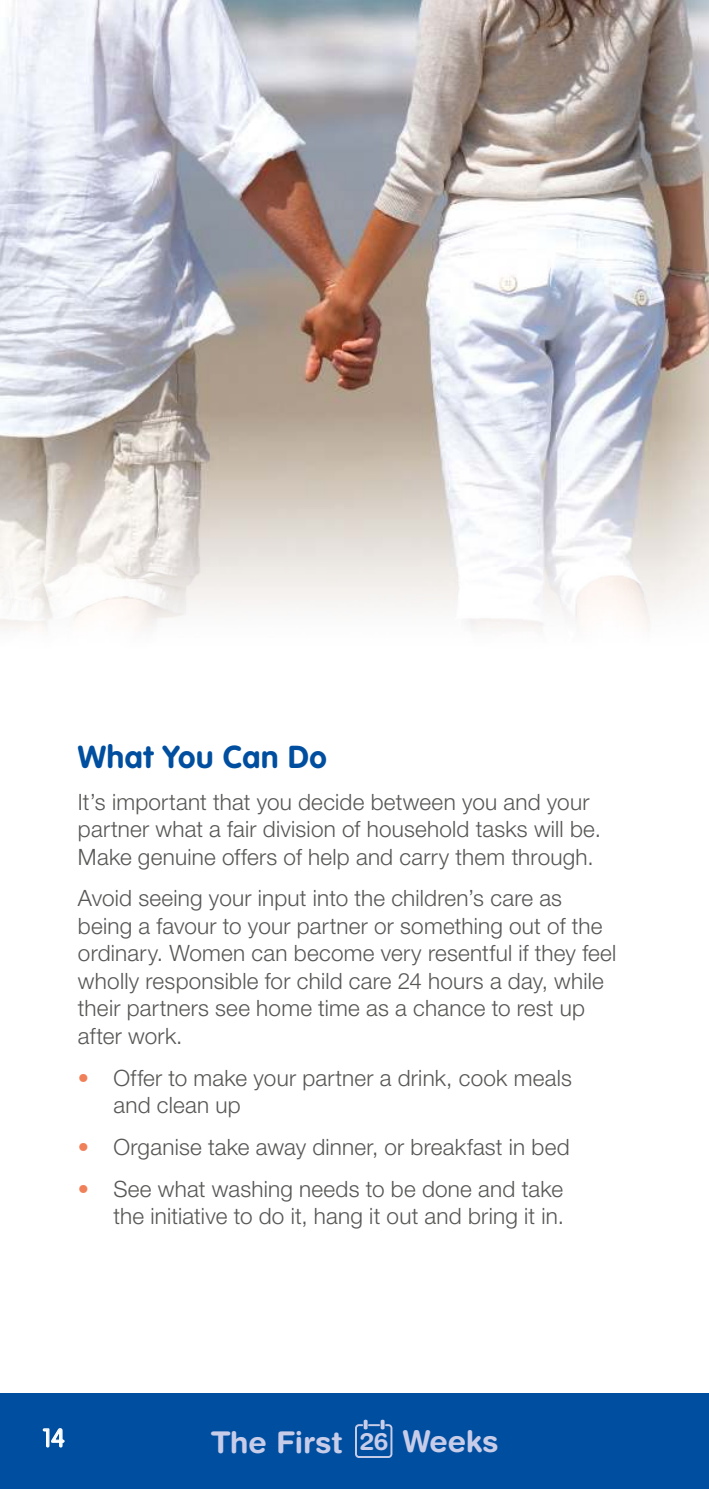
<style>
.page{position:relative;width:709px;height:1489px;background:#fff}
.page>*{position:absolute;margin:0;border:0;box-sizing:border-box;transform-origin:0 0}
.t1{font:700 31.25px "VAG Rounded";letter-spacing:.02em;color:#004e9f}
.t2{font:700 30px "Helvetica Rounded";color:#c7cce9}
.t3{font:300 25px "VAG Rounded";color:#fff}
.t4{font:300 22.5px/27.5px "Helvetica Neue";letter-spacing:.01em;color:#575755}
.s1{color:#f08059}
.s2{font-size:24px}
</style>
<div class="page">
<img style="left:0;top:0;width:709px;height:631px">
<div style="left:0;top:1393px;width:709px;height:95px;background:#004e9f"></div>
<svg style="left:355px;top:1423px;width:37px;height:34px"></svg>
<svg style="left:363px;top:1419px;width:4px;height:10px"></svg>
<svg style="left:380px;top:1419px;width:4px;height:10px"></svg>
<svg style="left:42px;top:1428px;width:23px;height:19px"></svg>
<h1 class="t1" style="left:78px;top:744px;width:250px">What You Can Do</h1>
<p class="t4" style="left:78px;top:790px;width:524px">It’s important that you decide between you and your partner what a fair division of household tasks will be.<br>Make genuine offers of help and carry them through.</p>
<p class="t4" style="left:78px;top:886px;width:540px">Avoid seeing your input into the children’s care as being a favour to your partner or something out of the ordinary. Women can become very resentful if they feel wholly responsible for child care 24 hours a day, while their partners see home time as a chance to rest up after work.</p>
<p class="t4" style="left:113px;top:1065px;width:460px;text-indent:-35px"><span class="s1">•</span> Offer to make your partner a drink, cook meals and clean up</p>
<p class="t4" style="left:78px;top:1135px;width:493px"><span class="s1">•</span> Organise take away dinner, or breakfast in bed</p>
<p class="t4" style="left:78px;top:1176px;width:487px;text-align:right"><span class="s1">•</span> See what washing needs to be done and take the initiative to do it, hang it out and bring it in.</p>
<p class="t3" style="left:43px;top:1423px;width:24px">14</p>
<h2 class="t2" style="left:211px;top:1424px;width:289px">The First <span class="s2">26</span> Weeks</h2>
</div>
